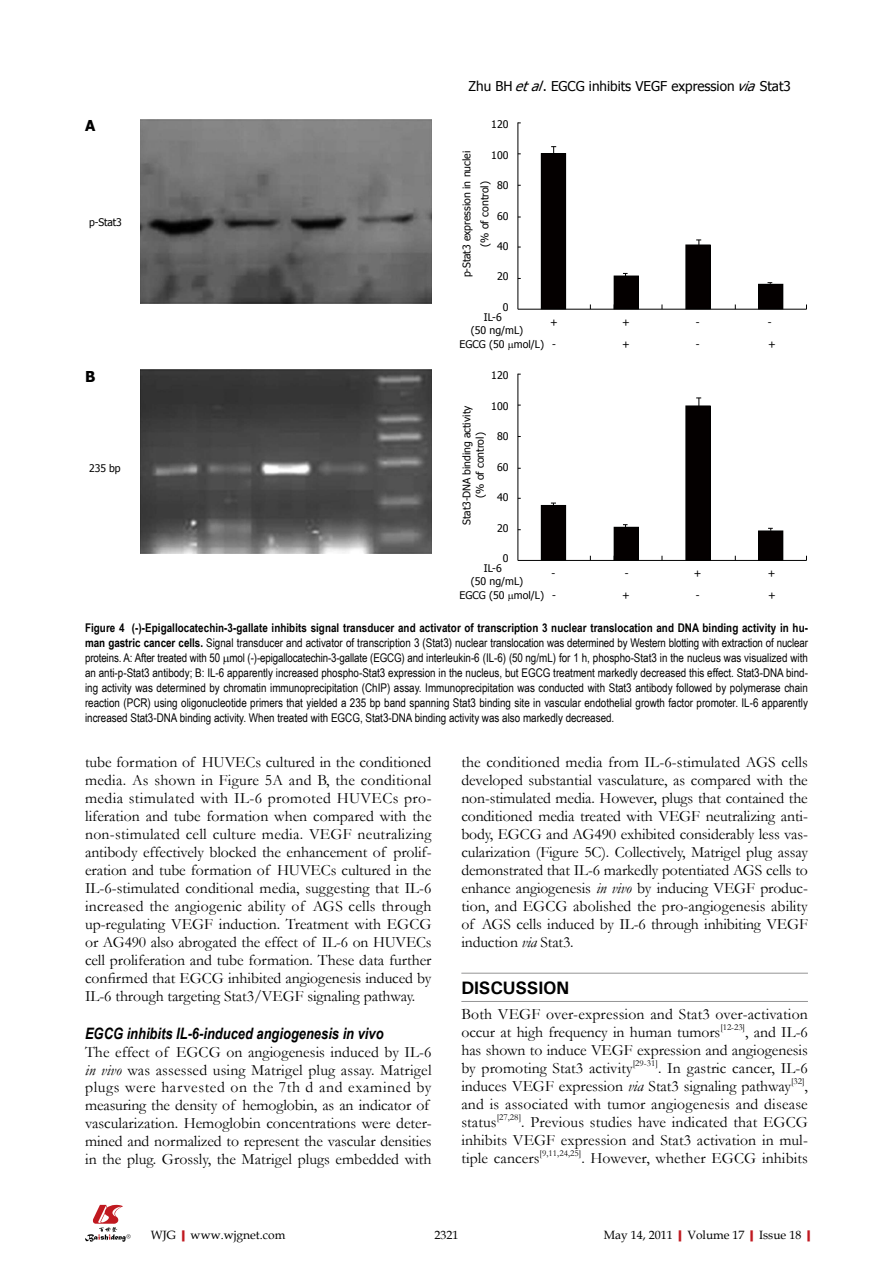
<style>
.page{position:relative;width:893px;height:1263px;background:#fff}
.page>*{position:absolute;margin:0;border:0;box-sizing:border-box;transform-origin:0 0}
.t1{font:700 18px "Univers";letter-spacing:-.01em;color:#000}
.t2{font:15.75px/18px "Garamond";color:#000;text-align:justify}
.t3{font:italic 700 15.75px "Arial Narrow";color:#000}
.t4{font:700 15px "Tahoma";color:#000}
.t5{font:13.5px "Tahoma";color:#000}
.t6{font:12px/15px "Arial Narrow";color:#000;text-align:justify}
.t7{font:12px "Book Antiqua";color:#000}
.t8{font:10.5px/13.5px "Tahoma";color:#000;text-align:center}
.t9{font:9.15px "Garamond";letter-spacing:.005em;color:#000}
.s1{font-style:italic}
.s2{font-weight:700}
.s3{font-weight:700;color:#c01920}
</style>
<div class="page">
<svg style="left:85px;top:1205px;width:46px;height:37px"></svg>
<img style="left:140px;top:119px;width:292px;height:184px">
<img style="left:140px;top:370px;width:292px;height:184px">
<hr style="left:518px;top:309px;width:288px;height:1px;background:#000">
<hr style="left:518px;top:122px;width:1px;height:187px;background:#000">
<svg style="left:551px;top:146px;width:5px;height:7px"></svg>
<svg style="left:623px;top:273px;width:5px;height:3px"></svg>
<svg style="left:696px;top:240px;width:5px;height:5px"></svg>
<div style="left:614px;top:276px;width:24px;height:33px;background:#040000"></div>
<div style="left:614px;top:276px;width:25px;height:33px;border:1px solid #000"></div>
<div style="left:541px;top:154px;width:25px;height:155px;background:#040000"></div>
<div style="left:686px;top:245px;width:24px;height:64px;background:#040000"></div>
<div style="left:758px;top:284px;width:25px;height:25px;background:#040000"></div>
<hr style="left:518px;top:560px;width:288px;height:1px;background:#000">
<hr style="left:518px;top:374px;width:1px;height:186px;background:#000">
<svg style="left:623px;top:524px;width:5px;height:3px"></svg>
<svg style="left:696px;top:398px;width:5px;height:8px"></svg>
<svg style="left:768px;top:528px;width:5px;height:3px"></svg>
<div style="left:614px;top:527px;width:24px;height:33px;background:#040000"></div>
<div style="left:614px;top:527px;width:25px;height:33px;border:1px solid #000"></div>
<div style="left:541px;top:505px;width:25px;height:55px;background:#040000"></div>
<div style="left:686px;top:406px;width:24px;height:154px;background:#040000"></div>
<div style="left:758px;top:531px;width:25px;height:29px;background:#040000"></div>
<hr style="left:461px;top:973px;width:347px;height:1px;background:#949495">
<hr style="left:461px;top:1001px;width:347px;height:1px;background:#949495">
<p class="t4" style="left:85px;top:115px;width:12px">A</p>
<p class="t8" style="left:89px;top:215px;width:34px">p-Stat3</p>
<p class="t5" style="left:469px;top:77px;width:324px">Zhu BH <span class="s1">etal</span>. EGCG inhibits VEGF expression <span class="s1">via</span>Stat3</p>
<p class="t8" style="left:491px;top:117px;width:19px">120</p>
<p class="t8" style="left:491px;top:147px;width:19px">100</p>
<p class="t8" style="left:497px;top:178px;width:13px">80</p>
<p class="t8" style="left:497px;top:208px;width:13px">60</p>
<p class="t8" style="left:497px;top:239px;width:13px">40</p>
<p class="t8" style="left:497px;top:269px;width:13px">20</p>
<p class="t8" style="left:503px;top:300px;width:7px">0</p>
<p class="t8" style="left:457px;top:277px;width:128px;line-height:18px;rotate:-90deg">p-Stat3 expression in nuclei (% of control)</p>
<p class="t8" style="left:471px;top:309px;width:54px;text-align:left;text-indent:13px">IL-6<br>(50 ng/mL)</p>
<p class="t8" style="left:550px;top:315px;width:9px">+</p>
<p class="t8" style="left:622px;top:315px;width:9px">+</p>
<p class="t8" style="left:696px;top:315px;width:5px">-</p>
<p class="t8" style="left:768px;top:315px;width:5px">-</p>
<p class="t8" style="left:460px;top:337px;width:98px">EGCG (50 mol/L) -</p>
<p class="t8" style="left:622px;top:337px;width:9px">+</p>
<p class="t8" style="left:696px;top:337px;width:5px">-</p>
<p class="t8" style="left:768px;top:337px;width:9px">+</p>
<p class="t4" style="left:85px;top:366px;width:12px">B</p>
<p class="t8" style="left:491px;top:368px;width:19px">120</p>
<p class="t8" style="left:491px;top:399px;width:19px">100</p>
<p class="t8" style="left:497px;top:429px;width:13px">80</p>
<p class="t8" style="left:497px;top:460px;width:13px">60</p>
<p class="t8" style="left:497px;top:490px;width:13px">40</p>
<p class="t8" style="left:497px;top:521px;width:13px">20</p>
<p class="t8" style="left:503px;top:551px;width:7px">0</p>
<p class="t8" style="left:459px;top:525px;width:120px;rotate:-90deg">Stat3-DNA binding activity (% of control)</p>
<p class="t8" style="left:89px;top:461px;width:33px">235 bp</p>
<p class="t8" style="left:471px;top:561px;width:54px;text-align:left;text-indent:13px">IL-6<br>(50 ng/mL)</p>
<p class="t6" style="left:85px;top:620px;width:724px"><span class="s2">Figure 4 (-)-Epigallocatechin-3-gallate inhibits signal transducer and activator of transcription 3 nuclear translocation and DNA binding activity in hu&shy;man gastric cancer cells.</span> Signal transducer and activator of transcription 3 (Stat3) nuclear translocation was determined by Western blotting with extraction of nuclear proteins. A: After treated with 50 mol (-)-epigallocatechin-3-gallate (EGCG) and interleukin-6 (IL-6) (50 ng/mL) for 1 h, phospho-Stat3 in the nucleus was visualized with an anti-p-Stat3 antibody; B: IL-6 apparently increased phospho-Stat3 expression in the nucleus, but EGCG treatment markedly decreased this effect. Stat3-DNA bind&shy;ing activity was determined by chromatin immunoprecipitation (ChIP) assay. Immunoprecipitation was conducted with Stat3 antibody followed by polymerase chain reaction (PCR) using oligonucleotide primers that yielded a 235 bp band spanning Stat3 binding site in vascular endothelial growth factor promoter. IL-6 apparently increased Stat3-DNA binding activity. When treated with EGCG, Stat3-DNA binding activity was also markedly decreased.</p>
<p class="t8" style="left:551px;top:566px;width:5px">-</p>
<p class="t8" style="left:625px;top:566px;width:5px">-</p>
<p class="t8" style="left:694px;top:566px;width:9px">+</p>
<p class="t8" style="left:768px;top:566px;width:9px">+</p>
<p class="t8" style="left:460px;top:588px;width:98px">EGCG (50 mol/L) -</p>
<p class="t8" style="left:622px;top:588px;width:9px">+</p>
<p class="t8" style="left:696px;top:588px;width:5px">-</p>
<p class="t8" style="left:768px;top:588px;width:9px">+</p>
<p class="t2" style="left:85px;top:753px;width:348px">tube formation of HUVECs cultured in the conditioned media. As shown in Figure 5A and B, the conditional media stimulated with IL-6 promoted HUVECs pro&shy;liferation and tube formation when compared with the non-stimulated cell culture media. VEGF neutralizing antibody effectively blocked the enhancement of prolif&shy;eration and tube formation of HUVECs cultured in the IL-6-stimulated conditional media, suggesting that IL-6 increased the angiogenic ability of AGS cells through up-regulating VEGF induction. Treatment with EGCG or AG490 also abrogated the effect of IL-6 on HUVECs cell proliferation and tube formation. These data further confirmed that EGCG inhibited angiogenesis induced by IL-6 through targeting Stat3/VEGF signaling pathway.</p>
<p class="t3" style="left:85px;top:1021px;width:300px">EGCG inhibits IL-6-induced angiogenesis in vivo</p>
<p class="t2" style="left:85px;top:1042px;width:348px;text-align:left">The effect of EGCG on angiogenesis induced by IL-6 <span class="s1">in vivo</span> was assessed using Matrigel plug assay. Matrigel plugs were harvested on the 7th d and examined by measuring the density of hemoglobin, as an indicator of vascularization. Hemoglobin concentrations were deter&shy;mined and normalized to represent the vascular densities in the plug. Grossly, the Matrigel plugs embedded with</p>
<p class="t2" style="left:461px;top:753px;width:348px">the conditioned media from IL-6-stimulated AGS cells developed substantial vasculature, as compared with the non-stimulated media. However, plugs that contained the conditioned media treated with VEGF neutralizing anti&shy;body, EGCG and AG490 exhibited considerably less vas&shy;cularization (Figure 5C). Collectively, Matrigel plug assay demonstrated that IL-6 markedly potentiated AGS cells to enhance angiogenesis <span class="s1">in vivo</span> by inducing VEGF produc&shy;tion, and EGCG abolished the pro-angiogenesis ability of AGS cells induced by IL-6 through inhibiting VEGF induction <span class="s1">via</span> Stat3.</p>
<p class="t1" style="left:461px;top:977px;width:110px">DISCUSSION</p>
<p class="t2" style="left:461px;top:1005px;width:348px">Both VEGF over-expression and Stat3 over-activation occur at high frequency in human tumors</p>
<p class="t9" style="left:720px;top:1020px;width:26px">[12-23]</p>
<p class="t2" style="left:461px;top:1023px;width:348px;text-indent:284px">, and IL-6 has shown to induce VEGF expression and angiogenesis by promoting Stat3 activity</p>
<p class="t9" style="left:633px;top:1056px;width:27px">[29-31]</p>
<p class="t2" style="left:461px;top:1059px;width:348px;text-indent:197px">. In gastric cancer, IL-6 induces VEGF expression <span class="s1">via</span> Stat3 signaling pathway</p>
<p class="t9" style="left:791px;top:1074px;width:15px">[32]</p>
<p class="t2" style="left:461px;top:1077px;width:348px;text-indent:343px">, and is associated with tumor angiogenesis and disease status</p>
<p class="t9" style="left:497px;top:1111px;width:26px">[27,28]</p>
<p class="t2" style="left:461px;top:1113px;width:348px;text-indent:60px">. Previous studies have indicated that EGCG inhibits VEGF expression and Stat3 activation in mul&shy;tiple cancers</p>
<p class="t9" style="left:540px;top:1147px;width:43px">[9,11,24,25]</p>
<p class="t2" style="left:581px;top:1149px;width:228px">. However, whether EGCG inhibits</p>
<p class="t7" style="left:151px;top:1226px;width:136px">WJG<span class="s3">|</span>www.wjgnet.com</p>
<p class="t7" style="left:434px;top:1226px;width:25px">2321</p>
<p class="t7" style="left:604px;top:1226px;width:214px">May 14, 2011<span class="s3">|</span>Volume 17<span class="s3">|</span>Issue 18<span class="s3">|</span></p>
</div>
